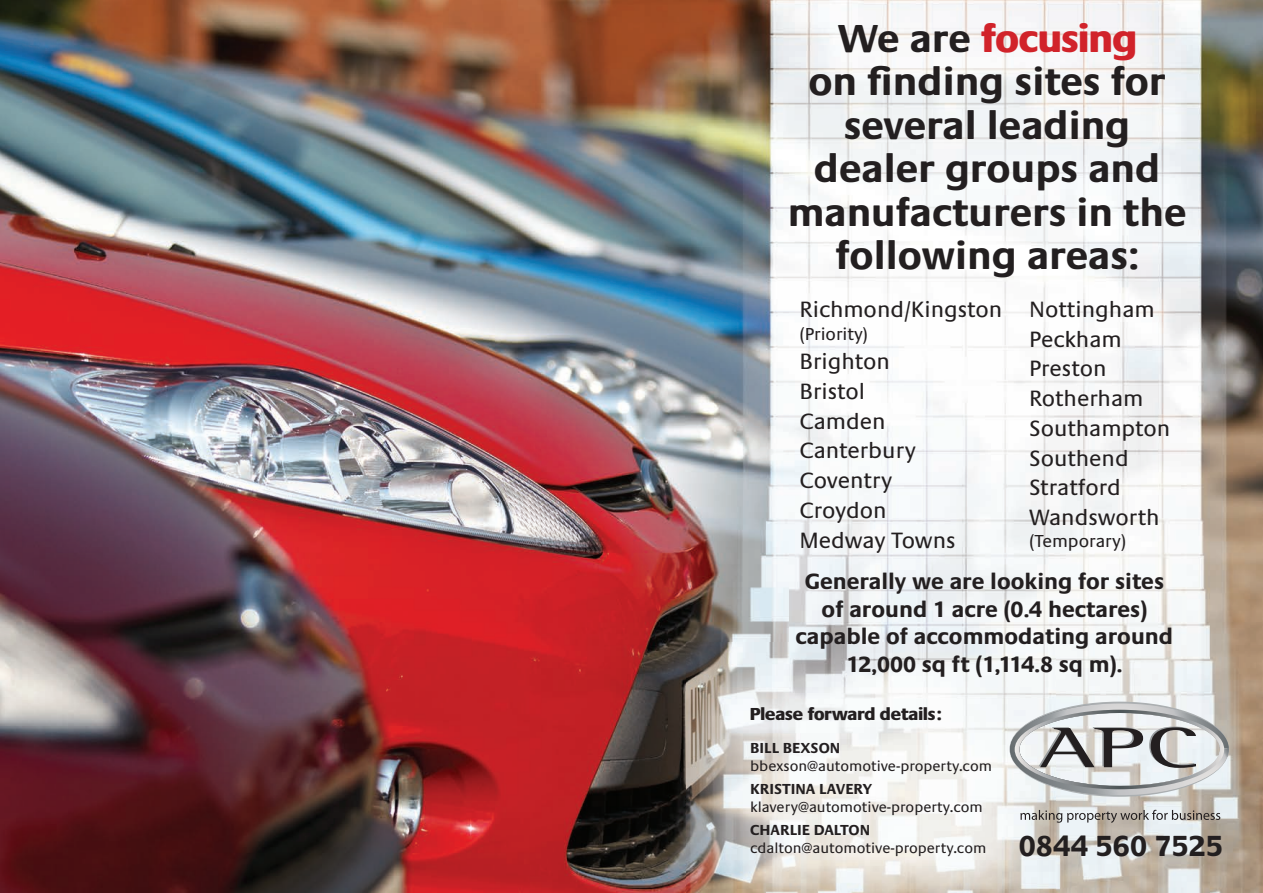
<style>
.page{position:relative;width:1263px;height:893px;background:#fff}
.page>*{position:absolute;margin:0;border:0;box-sizing:border-box;transform-origin:0 0}
.t1{font:700 40.5px/43.5px "Praxis";color:#231f20;text-align:center}
.t2{font:700 30.15px "Praxis";color:#231f20}
.t3{font:22.95px/29.7px "Praxis";color:#231f20}
.t4{font:700 22.95px/27.6px "Praxis";color:#231f20;text-align:center}
.t5{font:18px "Praxis";color:#231f20}
.t6{font:800 18px "Praxis";color:#231f20}
.t7{font:15px "Praxis";color:#231f20}
.t8{font:700 15px "Praxis";color:#231f20}
.s1{font-weight:800;color:#d1232a}
</style>
<div class="page">
<img style="left:0;top:0;width:1263px;height:893px">
<img style="left:686px;top:642px;width:369px;height:251px">
<svg style="left:1020px;top:810px;width:200px;height:13px"></svg>
<svg style="left:1009px;top:702px;width:220px;height:95px"></svg>
<h1 class="t1" style="left:788px;top:17px;width:400px">We are <span class="s1">focusing<br></span>on finding sites for several leading dealer groups and manufacturers in the following areas:</h1>
<p class="t3" style="left:799px;top:295px;width:204px">Richmond/Kingston</p>
<p class="t5" style="left:799px;top:324px;width:70px">(Priority)</p>
<p class="t3" style="left:799px;top:347px;width:157px">Brighton<br>Bristol<br>Camden<br>Canterbury<br>Coventry<br>Croydon<br>Medway Towns</p>
<p class="t3" style="left:1029px;top:295px;width:143px">Nottingham<br>Peckham<br>Preston<br>Rotherham<br>Southampton<br>Southend<br>Stratford<br>Wandsworth</p>
<p class="t5" style="left:1029px;top:531px;width:99px">(Temporary)</p>
<p class="t4" style="left:796px;top:568px;width:379px">Generally we are looking for sites of around 1 acre (0.4 hectares) capable of accommodating around<br>12,000 sq ft (1,114.8 sq m).</p>
<p class="t6" style="left:750px;top:704px;width:193px">Please forward details:</p>
<p class="t8" style="left:750px;top:740px;width:92px">BILL BEXSON</p>
<p class="t7" style="left:750px;top:758px;width:243px">bbexson@automotive-property.com</p>
<p class="t8" style="left:750px;top:781px;width:124px">KRISTINA LAVERY</p>
<p class="t7" style="left:750px;top:799px;width:234px">klavery@automotive-property.com</p>
<p class="t8" style="left:750px;top:822px;width:122px">CHARLIE DALTON</p>
<p class="t7" style="left:750px;top:840px;width:238px">cdalton@automotive-property.com</p>
<h2 class="t2" style="left:1019px;top:829px;width:206px">0844 560 7525</h2>
</div>
